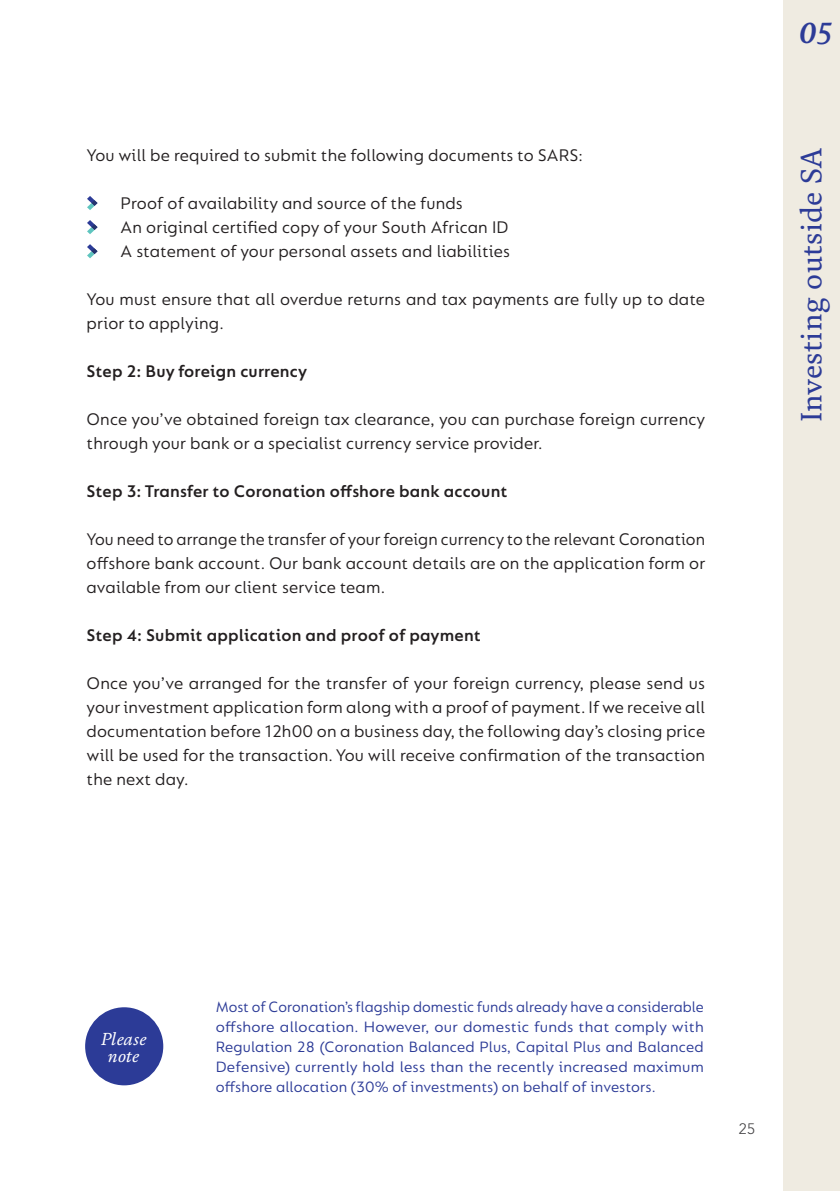
<style>
.page{position:relative;width:840px;height:1191px;background:#fff}
.page>*{position:absolute;margin:0;border:0;box-sizing:border-box;transform-origin:0 0}
.t1{font:30px "FS Brabo";letter-spacing:.01em;color:#2c3b97}
.t2{font:italic 700 30px "FS Brabo";color:#2c3b97}
.t3{font:18px/24px "FS Lucas";letter-spacing:.01em;color:#231f20}
.t4{font:600 18px "FS Lucas";letter-spacing:.01em;color:#231f20}
.t5{font:italic 17.8px/16.8px "FS Brabo";letter-spacing:.01em;color:#fff;text-align:center}
.t6{font:16px/20px "FS Lucas";letter-spacing:.01em;color:#2c3b97;text-align:justify}
.t7{font:300 15px "Avenir LT Std";color:#414042}
</style>
<div class="page">
<div style="left:85px;top:1007px;width:78px;height:78px;background:#2c3b97;border-radius:50%"></div>
<svg style="left:87px;top:196px;width:10px;height:14px"></svg>
<svg style="left:87px;top:220px;width:10px;height:14px"></svg>
<svg style="left:87px;top:244px;width:10px;height:14px"></svg>
<div style="left:782px;top:0;width:57px;height:1191px;background:#efebe1"></div>
<p class="t3" style="left:86px;top:143px;width:497px">You will be required to submit the following documents to SARS:</p>
<p class="t3" style="left:120px;top:191px;width:391px">Proof of availability and source of the funds<br>An original certified copy of your South African ID<br>A statement of your personal assets and liabilities</p>
<p class="t3" style="left:86px;top:287px;width:619px">You must ensure that all overdue returns and tax payments are fully up to date prior to applying.</p>
<p class="t4" style="left:86px;top:361px;width:222px">Step 2: Buy foreign currency</p>
<p class="t3" style="left:86px;top:407px;width:620px">Once you’ve obtained foreign tax clearance, you can purchase foreign currency through your bank or a specialist currency service provider.</p>
<p class="t4" style="left:86px;top:481px;width:422px">Step 3: Transfer to Coronation offshore bank account</p>
<p class="t3" style="left:86px;top:527px;width:619px;text-align:justify">You need to arrange the transfer of your foreign currency to the relevant Coronation offshore bank account. Our bank account details are on the application form or available from our client service team.</p>
<p class="t4" style="left:86px;top:625px;width:395px">Step 4: Submit application and proof of payment</p>
<p class="t3" style="left:86px;top:671px;width:619px;text-align:justify">Once you’ve arranged for the transfer of your foreign currency, please send us your investment application form along with a proof of payment. If we receive all documentation before 12h00 on a business day, the following day’s closing price will be used for the transaction. You will receive confirmation of the transaction the next day.</p>
<h1 class="t2" style="left:798px;top:10px;width:34px">05</h1>
<h1 class="t1" style="left:788px;top:422px;width:276px;rotate:-90deg">Investing outside SA</h1>
<p class="t5" style="left:101px;top:1029px;width:47px">Please note</p>
<p class="t6" style="left:215px;top:996px;width:489px">Most of Coronation’s flagship domestic funds already have a considerable offshore allocation. However, our domestic funds that comply with Regulation 28 (Coronation Balanced Plus, Capital Plus and Balanced Defensive) currently hold less than the recently increased maximum offshore allocation (30% of investments) on behalf of investors.</p>
<p class="t7" style="left:738px;top:1120px;width:17px">25</p>
</div>
